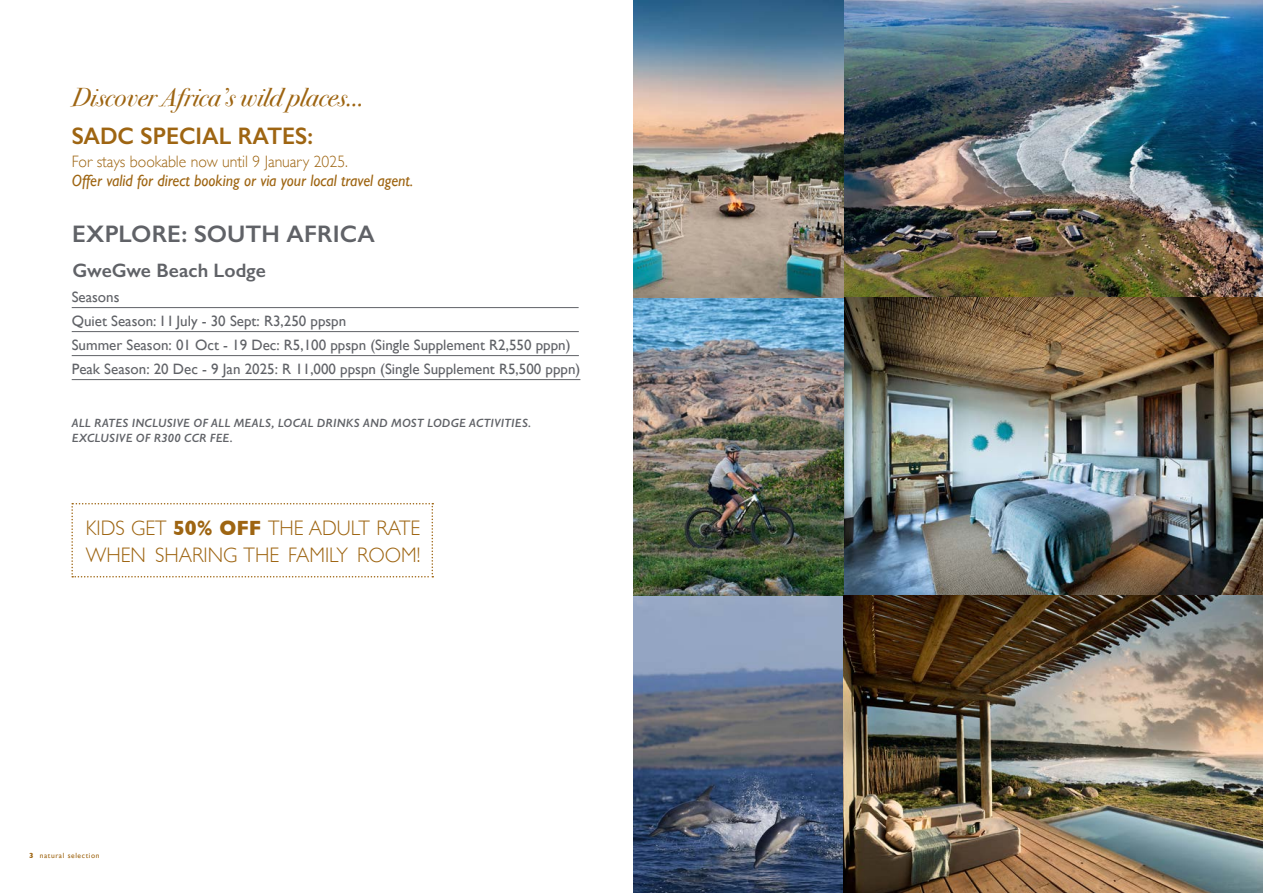
<style>
.page{position:relative;width:1263px;height:893px;background:#fff}
.page>*{position:absolute;margin:0;border:0;box-sizing:border-box;transform-origin:0 0}
.t1{font:italic 25.8px "Bodoni Svty Two ITCTT";color:#9e6512}
.t2{font:600 24px "Gill Sans";letter-spacing:.005em;color:#606267}
.t3{font:600 24px "Gill Sans";color:#9e6512;scale:.95 1}
.t4{font:300 21px/27px "Gill Sans";color:#9e6512;scale:.95 1}
.t5{font:600 19.5px "Gill Sans";color:#606267}
.t6{font:italic 16.5px "Gill Sans";color:#9e6512;scale:.95 1}
.t7{font:300 16.5px "Gill Sans";color:#9e6512;scale:.95 1}
.t8{font:15px "Gill Sans";color:#606267}
.t9{font:italic 600 12px "Gill Sans";letter-spacing:.01em;color:#606267}
.t10{font:7.5px "Gill Sans";letter-spacing:.08em;color:#9e6512}
.s1{font-weight:700}
</style>
<div class="page">
<img style="left:633px;top:0;width:630px;height:893px">
<svg style="left:71px;top:503px;width:362px;height:74px"></svg>
<hr style="left:72px;top:307px;width:507px;height:1px;background:#606267">
<hr style="left:72px;top:331px;width:507px;height:1px;background:#606267">
<hr style="left:72px;top:355px;width:507px;height:1px;background:#606267">
<hr style="left:72px;top:379px;width:508px;height:1px;background:#606267">
<p class="t1" style="left:72px;top:75px;width:294px">Discover Africa’s wild places…</p>
<p class="t3" style="left:72px;top:122px;width:256px">SADC SPECIAL RATES:</p>
<p class="t7" style="left:72px;top:148px;width:292px">For stays bookable now until 9 January 2025.</p>
<p class="t6" style="left:72px;top:171px;width:361px">Offer valid for direct booking or via your local travel agent.</p>
<p class="t2" style="left:72px;top:220px;width:304px">EXPLORE: SOUTH AFRICA</p>
<p class="t5" style="left:73px;top:258px;width:195px">GweGwe Beach Lodge</p>
<p class="t8" style="left:72px;top:288px;width:49px">Seasons</p>
<p class="t8" style="left:72px;top:312px;width:276px">Quiet Season: I I July - 30 Sept: R3,250 ppspn</p>
<p class="t8" style="left:72px;top:336px;width:500px">Summer Season: 01 Oct - 19 Dec: R5,100 ppspn (Single Supplement R2,550 pppn)</p>
<p class="t8" style="left:72px;top:360px;width:510px">Peak Season: 20 Dec - 9 Jan 2025: R 11,000 ppspn (Single Supplement R5,500 pppn)</p>
<p class="t9" style="left:72px;top:416px;width:461px">ALL RATES INCLUSIVE OF ALL MEALS, LOCAL DRINKS AND MOST LODGE ACTIVITIES.</p>
<p class="t9" style="left:72px;top:431px;width:163px">EXCLUSIVE OF R300 CCR FEE.</p>
<p class="t4" style="left:86px;top:514px;width:353px">KIDS GET <span class="s1">50% OFF</span> THE ADULT RATE<br>WHEN SHARING THE FAMILY ROOM!</p>
<p class="t10" style="left:29px;top:851px;width:72px"><span class="s1">3</span> natural selection</p>
</div>
